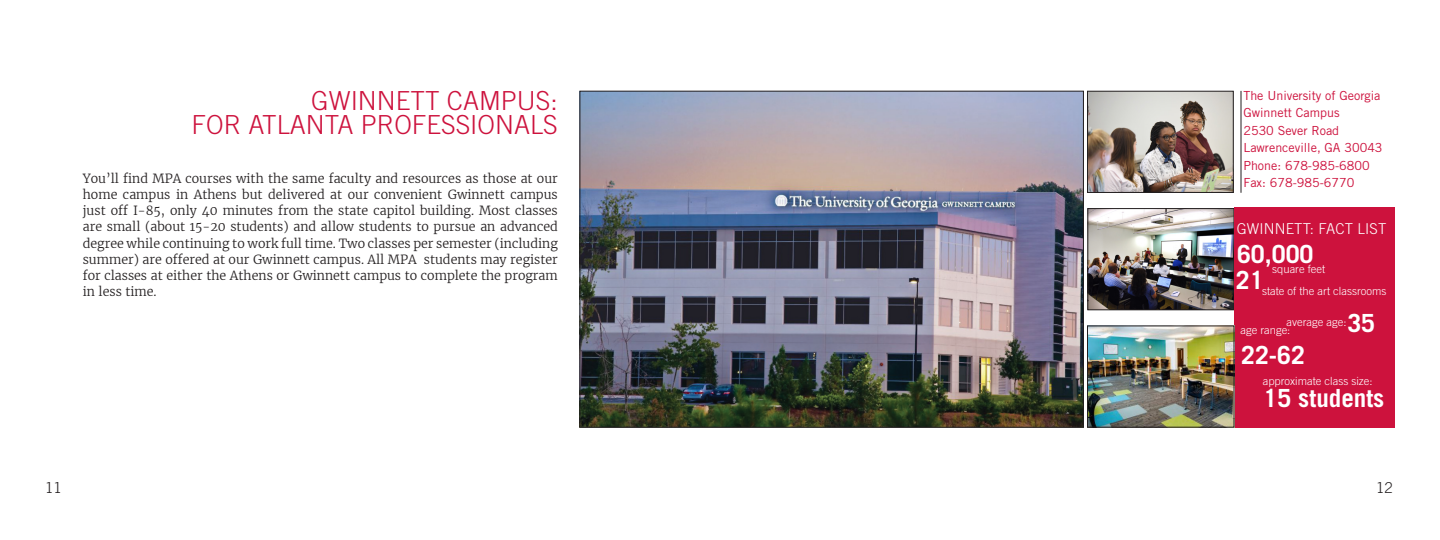
<style>
.page{position:relative;width:1440px;height:540px;background:#fff}
.page>*{position:absolute;margin:0;border:0;box-sizing:border-box;transform-origin:0 0}
.t1{font:300 26.25px "Trade Gothic LT Std";color:#cd123d}
.t2{font:700 25px "Trade Gothic LT Std";color:#fff}
.t3{font:300 15px "Trade Gothic LT Std";letter-spacing:.01em;color:#fff}
.t4{font:300 15px "Trade Gothic LT Std";color:#231f20}
.t5{font:300 12.5px/16.2px "Merriweather";color:#231f20;text-align:justify}
.t6{font:12.5px "Trade Gothic LT Std";color:#cd123d}
.t7{font:300 11.25px "Trade Gothic LT Std";color:#fff}
</style>
<div class="page">
<img style="left:1090px;top:210px;width:142px;height:98px">
<div style="left:1088px;top:208px;width:146px;height:102px;border:1px solid #231f20"></div>
<img style="left:582px;top:93px;width:500px;height:333px">
<hr style="left:1241px;top:91px;width:1px;height:102px;background:#231f20">
<div style="left:1234px;top:208px;width:161px;height:220px;background:#cd123d"></div>
<img style="left:1089px;top:328px;width:143px;height:98px">
<div style="left:1087px;top:326px;width:147px;height:102px;border:1px solid #231f20"></div>
<img style="left:1089px;top:93px;width:143px;height:98px">
<div style="left:1087px;top:91px;width:147px;height:102px;border:1px solid #231f20"></div>
<p class="t1" style="left:311px;top:85px;width:248px">GWINNETT CAMPUS:</p>
<p class="t1" style="left:192px;top:109px;width:368px">FOR ATLANTA PROFESSIONALS</p>
<p class="t5" style="left:83px;top:170px;width:477px">You’ll find MPA courses with the same faculty and resources as those at our home campus in Athens but delivered at our convenient Gwinnett campus just off I-85, only 40 minutes from the state capitol building. Most classes are small (about 15-20 students) and allow students to pursue an advanced degree while continuing to work full time. Two classes per semester (including summer) are offered at our Gwinnett campus. All MPA students may register for classes at either the Athens or Gwinnett campus to complete the program in less time.</p>
<p class="t4" style="left:45px;top:479px;width:18px">11</p>
<p class="t6" style="left:1243px;top:88px;width:139px">The University of Georgia</p>
<p class="t6" style="left:1243px;top:105px;width:98px">Gwinnett Campus</p>
<p class="t6" style="left:1243px;top:123px;width:97px">2530 Sever Road</p>
<p class="t6" style="left:1243px;top:140px;width:141px">Lawrenceville, GA 30043</p>
<p class="t6" style="left:1243px;top:158px;width:128px">Phone: 678-985-6800</p>
<p class="t6" style="left:1243px;top:175px;width:113px">Fax: 678-985-6770</p>
<p class="t3" style="left:1237px;top:220px;width:151px">GWINNETT: FACT LIST</p>
<p class="t2" style="left:1236px;top:265px;width:29px">21</p>
<p class="t7" style="left:1262px;top:285px;width:126px">state of the art classrooms</p>
<p class="t2" style="left:1237px;top:239px;width:78px">60,000</p>
<p class="t7" style="left:1272px;top:262px;width:55px">square feet</p>
<p class="t7" style="left:1287px;top:315px;width:61px">average age:</p>
<p class="t2" style="left:1347px;top:308px;width:29px">35</p>
<p class="t7" style="left:1240px;top:324px;width:52px">age range:</p>
<p class="t2" style="left:1241px;top:340px;width:65px">22-62</p>
<p class="t7" style="left:1263px;top:374px;width:111px">approximate class size:</p>
<p class="t2" style="left:1264px;top:383px;width:122px">15 students</p>
<p class="t4" style="left:1376px;top:479px;width:18px">12</p>
</div>
